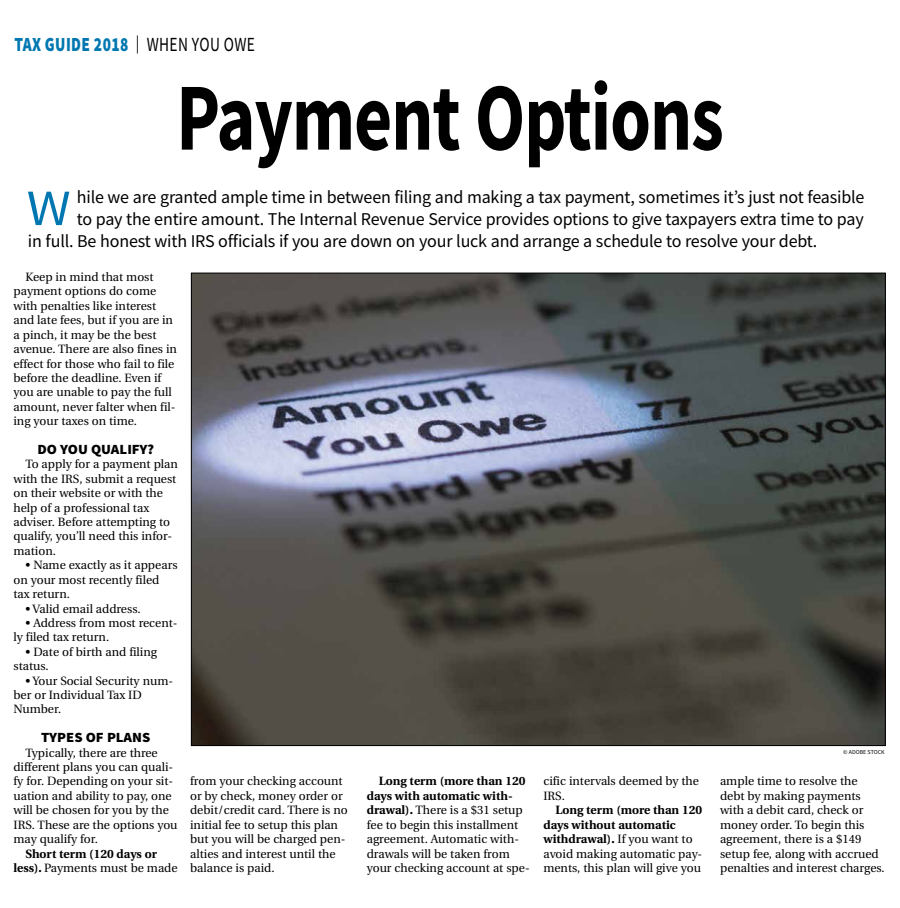
<style>
.page{position:relative;width:900px;height:908px;background:#fff}
.page>*{position:absolute;margin:0;border:0;box-sizing:border-box;transform-origin:0 0}
.t1{font:700 96px "Source Sans Pro";letter-spacing:-.015em;color:#000;scale:.77 1}
.t2{font:50.9px "Source Sans Pro";color:#0077b1;scale:1.1 1}
.t3{font:900 20px "Source Sans Pro";letter-spacing:.025em;color:#0077b1;scale:.77 1}
.t4{font:18px "Source Sans Pro";letter-spacing:-.01em;color:#000}
.t5{font:900 14px "Source Sans Pro";color:#000;scale:1.05 1}
.t6{font:12px/14.4px "Utopia";color:#000}
.t7{font:700 12px/14.4px "Utopia";color:#000}
.t8{font:6px "Source Sans Pro";color:#000}
.s1{font-weight:400;font-size:18px;color:#000}
.s2{font-weight:400;color:#000}
.s3{font-weight:400}
.s4{font-weight:700}
</style>
<div class="page">
<img style="left:193px;top:275px;width:691px;height:468px">
<h3 class="t3" style="left:14px;top:31px;width:314px">TAX GUIDE 2018 <span class="s1">|</span> <span class="s2">WHEN YOU OWE</span></h3>
<h1 class="t1" style="left:176px;top:53px;width:713px">Payment Options</h1>
<h2 class="t2" style="left:27px;top:176px;width:42px">W</h2>
<h3 class="t4" style="left:77px;top:186px;width:789px">hile we are granted ample time in between filing and making a tax payment, sometimes it’s just not feasible</h3>
<h3 class="t4" style="left:77px;top:207px;width:789px">to pay the entire amount. The Internal Revenue Service provides options to give taxpayers extra time to pay</h3>
<h3 class="t4" style="left:28px;top:229px;width:791px">in full. Be honest with IRS officials if you are down on your luck and arrange a schedule to resolve your debt.</h3>
<p class="t6" style="left:14px;top:270px;width:165px;text-indent:12px">Keep in mind that most payment options do come with penalties like interest and late fees, but if you are in a pinch, it may be the best avenue. There are also fines in effect for those who fail to file before the deadline. Even if you are unable to pay the full amount, never falter when fil&shy;ing your taxes on time.</p>
<p class="t5" style="left:37px;top:439px;width:113px">DO YOU QUALIFY?</p>
<p class="t6" style="left:14px;top:457px;width:166px;text-indent:12px">To apply for a payment plan with the IRS, submit a request on their website or with the help of a professional tax adviser. Before attempting to qualify, you’ll need this infor&shy;mation.</p>
<p class="t6" style="left:14px;top:558px;width:166px;text-indent:12px">• Name exactly as it appears on your most recently filed tax return.</p>
<p class="t6" style="left:26px;top:601px;width:117px">• Valid email address.</p>
<p class="t6" style="left:14px;top:615px;width:166px;text-indent:12px">• Address from most recent&shy;ly filed tax return.</p>
<p class="t6" style="left:14px;top:644px;width:145px;text-indent:12px">• Date of birth and filing status.</p>
<p class="t6" style="left:14px;top:673px;width:161px;text-indent:12px">• Your Social Security num&shy;ber or Individual Tax ID<br>Number.</p>
<p class="t5" style="left:41px;top:727px;width:105px">TYPES OF PLANS</p>
<p class="t6" style="left:14px;top:745px;width:166px;text-indent:12px">Typically, there are three different plans you can quali&shy;fy for. Depending on your sit&shy;uation and ability to pay, one will be chosen for you by the<br>IRS. These are the options you may qualify for.</p>
<p class="t7" style="left:14px;top:846px;width:166px;text-indent:12px">Short term (120 days or less). <span class="s3">Payments must be made</span></p>
<p class="t6" style="left:190px;top:774px;width:159px">from your checking account or by check, money order or debit/credit card. There is no initial fee to setup this plan but you will be charged pen&shy;alties and interest until the balance is paid.</p>
<p class="t6" style="left:367px;top:774px;width:164px;text-indent:12px"><span class="s4">Long term (more than 120 days with automatic with&shy;drawal).</span> There is a $31 setup fee to begin this installment agreement. Automatic with&shy;drawals will be taken from your checking account at spe-</p>
<p class="t6" style="left:543px;top:774px;width:157px">cific intervals deemed by the<br>IRS.</p>
<p class="t6" style="left:543px;top:803px;width:160px;text-indent:12px"><span class="s4">Long term (more than 120 days without automatic withdrawal).</span> If you want to avoid making automatic pay&shy;ments, this plan will give you</p>
<p class="t8" style="left:843px;top:748px;width:43px">© ADOBE STOCK</p>
<p class="t6" style="left:720px;top:774px;width:166px">ample time to resolve the debt by making payments with a debit card, check or money order. To begin this agreement, there is a $149 setup fee, along with accrued penalties and interest charges.</p>
</div>
